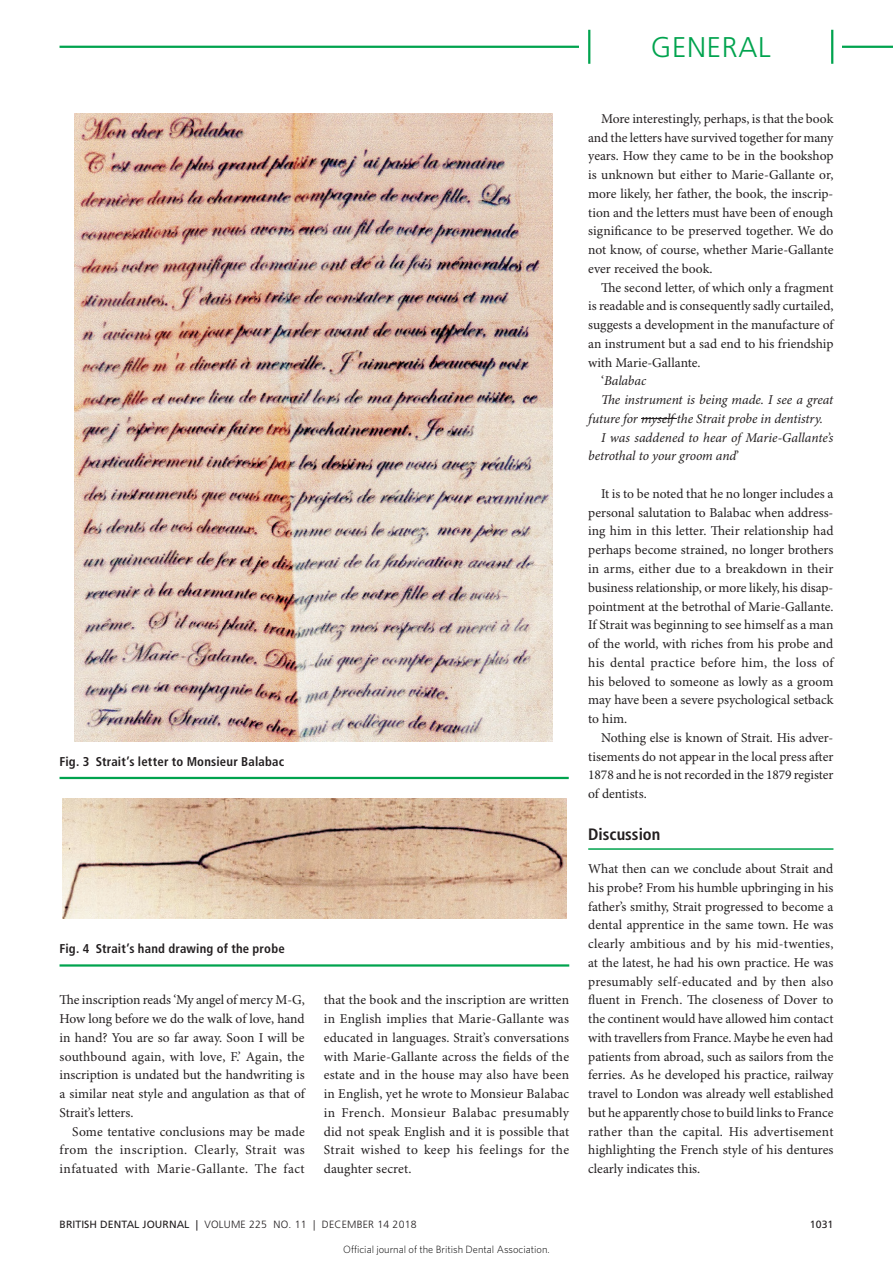
<style>
.page{position:relative;width:893px;height:1263px;background:#fff}
.page>*{position:absolute;margin:0;border:0;box-sizing:border-box;transform-origin:0 0}
.t1{font:300 28.5px "Frutiger LT Std";letter-spacing:.025em;color:#00a34e}
.crosshead_1{font:700 condensed 16.5px "Frutiger LT Std";color:#231f20}
.body{font:13.5px/18.8px "Minion Pro";color:#231f20;text-align:justify}
.body_fullout{font:13.5px/18.8px "Minion Pro";color:#231f20;text-align:justify}
.body-2{font:italic 13.5px/18.8px "Minion Pro";letter-spacing:-.005em;color:#231f20}
.table_fig_caption{font:700 condensed 12.75px "Frutiger LT Std";letter-spacing:.015em;color:#231f20}
.t2{font:300 10.5px "Frutiger LT Std";letter-spacing:.02em;color:#231f20}
.t3{font:300 10.5px "Whitney";color:#000}
.t4{font:10.5px "Frutiger LT Std";color:#231f20}
.s1{font-style:normal}
.s2{font-weight:400}
</style>
<div class="page">
<hr style="left:588px;top:848px;width:245px;height:2px;background:#00a34e">
<hr style="left:641px;top:418px;width:36px;height:1px;background:#231f20">
<img style="left:74px;top:113px;width:478px;height:628px">
<img style="left:63px;top:798px;width:503px;height:121px">
<hr style="left:60px;top:777px;width:509px;height:2px;background:#00a34e">
<hr style="left:60px;top:964px;width:509px;height:2px;background:#00a34e">
<hr style="left:60px;top:46px;width:833px;height:2px;background:#00a34e">
<div style="left:580px;top:30px;width:262px;height:34px;background:#fff"></div>
<hr style="left:831px;top:30px;width:2px;height:34px;background:#00a34e">
<hr style="left:588px;top:30px;width:2px;height:34px;background:#00a34e">
<h1 class="t1" style="left:651px;top:31px;width:121px">GENERAL</h1>
<p class="table_fig_caption" style="left:60px;top:754px;width:226px">Fig. 3 Strait’s letter to Monsieur Balabac</p>
<p class="table_fig_caption" style="left:60px;top:941px;width:227px">Fig. 4 Strait’s hand drawing of the probe</p>
<p class="body" style="left:60px;top:991px;width:247px">The inscription reads ‘My angel of mercy M-G, How long before we do the walk of love, hand in hand? You are so far away. Soon I will be southbound again, with love, F.’ Again, the inscription is undated but the handwriting is a similar neat style and angulation as that of Strait’s letters.</p>
<p class="body" style="left:60px;top:1122px;width:247px;text-indent:13px">Some tentative conclusions may be made from the inscription. Clearly, Strait was infatuated with Marie-Gallante. The fact</p>
<p class="body" style="left:324px;top:991px;width:247px">that the book and the inscription are written in English implies that Marie-Gallante was educated in languages. Strait’s conversations with Marie-Gallante across the fields of the estate and in the house may also have been in English, yet he wrote to Monsieur Balabac in French. Monsieur Balabac presumably did not speak English and it is possible that Strait wished to keep his feelings for the daughter secret.</p>
<p class="body" style="left:588px;top:110px;width:247px;text-indent:13px">More interestingly, perhaps, is that the book and the letters have survived together for many years. How they came to be in the bookshop is unknown but either to Marie-Gallante or, more likely, her father, the book, the inscrip&shy;tion and the letters must have been of enough significance to be preserved together. We do not know, of course, whether Marie-Gallante ever received the book.</p>
<p class="body" style="left:588px;top:279px;width:247px;text-indent:13px">The second letter, of which only a fragment is readable and is consequently sadly curtailed, suggests a development in the manufacture of an instrument but a sad end to his friendship with Marie-Gallante.</p>
<p class="body-2" style="left:601px;top:372px;width:47px"><span class="s1">‘</span>Balabac</p>
<p class="body-2" style="left:588px;top:391px;width:247px;text-indent:13px">The instrument is being made. I see a great future for myself the Strait probe in dentistry.</p>
<p class="body-2" style="left:588px;top:429px;width:247px;text-indent:13px">I was saddened to hear of Marie-Gallante’s betrothal to your groom and<span class="s1">’</span></p>
<p class="body" style="left:588px;top:485px;width:247px;text-indent:13px">It is to be noted that he no longer includes a personal salutation to Balabac when address&shy;ing him in this letter. Their relationship had perhaps become strained, no longer brothers in arms, either due to a breakdown in their business relationship, or more likely, his disap&shy;pointment at the betrothal of Marie-Gallante.<br>If Strait was beginning to see himself as a man of the world, with riches from his probe and his dental practice before him, the loss of his beloved to someone as lowly as a groom may have been a severe psychological setback to him.</p>
<p class="body" style="left:588px;top:729px;width:247px;text-indent:13px">Nothing else is known of Strait. His adver&shy;tisements do not appear in the local press after 1878 and he is not recorded in the 1879 register of dentists.</p>
<p class="crosshead_1" style="left:588px;top:824px;width:74px">Discussion</p>
<p class="body_fullout" style="left:588px;top:860px;width:247px">What then can we conclude about Strait and his probe? From his humble upbringing in his father’s smithy, Strait progressed to become a dental apprentice in the same town. He was clearly ambitious and by his mid-twenties, at the latest, he had his own practice. He was presumably self-educated and by then also fluent in French. The closeness of Dover to the continent would have allowed him contact with travellers from France. Maybe he even had patients from abroad, such as sailors from the ferries. As he developed his practice, railway travel to London was already well established but he apparently chose to build links to France rather than the capital. His advertisement highlighting the French style of his dentures clearly indicates this.</p>
<p class="t2" style="left:60px;top:1219px;width:359px"><span class="s2">BRITISH DENTAL JOURNAL |</span> VOLUME 225 NO. 11 | DECEMBER 14 2018</p>
<p class="t4" style="left:810px;top:1218px;width:25px">1031</p>
<p class="t3" style="left:343px;top:1243px;width:208px">Official journal of the British Dental Association.</p>
</div>
